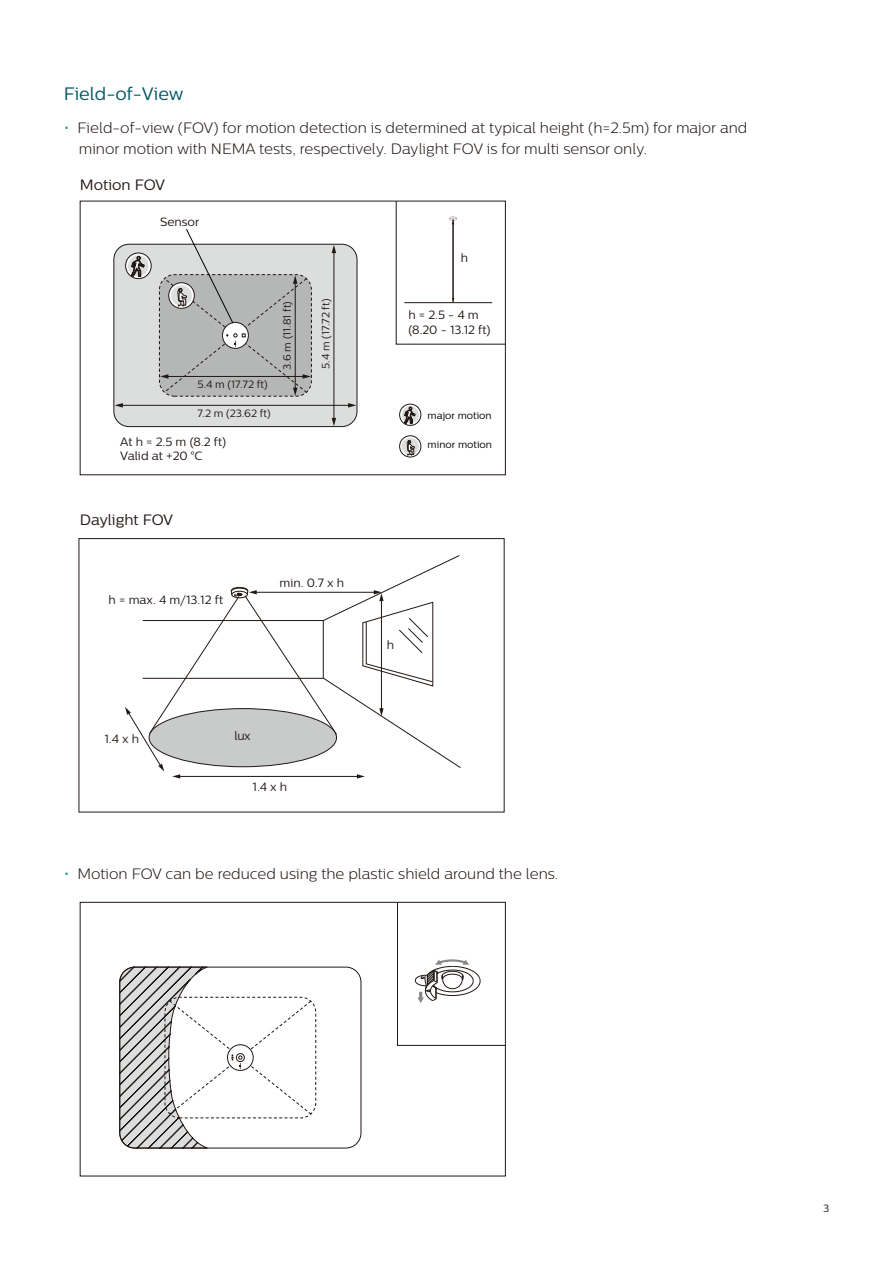
<style>
.page{position:relative;width:893px;height:1263px;background:#fff}
.page>*{position:absolute;margin:0;border:0;box-sizing:border-box;transform-origin:0 0}
.t1{font:18px "Centrale Sans";color:#025662}
.t2{font:300 15px/21px "Centrale Sans";color:#221815}
.t3{font:15px "Centrale Sans";letter-spacing:-.005em;color:#221815}
.t4{font:12px/14.1px "Centrale Sans";color:#221815}
.t5{font:10.65px "Centrale Sans";color:#221815}
.t6{font:10.5px "Centrale Sans";color:#221815}
.t7{font:10.05px "Centrale Sans";color:#000}
.s1{font-weight:400;color:#29a192}
</style>
<div class="page">
<div style="left:114px;top:244px;width:243px;height:183px;background:#dcdddd;border-radius:15px"></div>
<div style="left:113px;top:244px;width:244px;height:183px;border:1px solid #221815;border-radius:15px"></div>
<hr style="left:121px;top:405px;width:229px;height:1px;background:#221815">
<svg style="left:348px;top:403px;width:8px;height:5px"></svg>
<svg style="left:115px;top:403px;width:8px;height:5px"></svg>
<hr style="left:334px;top:252px;width:1px;height:167px;background:#221815">
<svg style="left:332px;top:245px;width:4px;height:8px"></svg>
<svg style="left:332px;top:418px;width:4px;height:8px"></svg>
<svg style="left:396px;top:203px;width:108px;height:142px"></svg>
<svg style="left:126px;top:253px;width:25px;height:26px"></svg>
<div style="left:125px;top:253px;width:26px;height:26px;border:1px solid #221815;border-radius:50%"></div>
<div style="left:128px;top:255px;width:21px;height:21px;background:#dcdddd;border-radius:50%"></div>
<svg style="left:131px;top:256px;width:13px;height:21px"></svg>
<svg style="left:160px;top:229px;width:151px;height:167px"></svg>
<div style="left:79px;top:538px;width:426px;height:274px;border:1px solid #221815"></div>
<svg style="left:119px;top:966px;width:193px;height:183px"></svg>
<div style="left:165px;top:997px;width:151px;height:121px;border:1px dashed #221815;border-radius:15px"></div>
<svg style="left:125px;top:555px;width:336px;height:223px"></svg>
<hr style="left:323px;top:620px;width:1px;height:58px;background:#221815">
<svg style="left:397px;top:902px;width:109px;height:144px"></svg>
<svg style="left:400px;top:404px;width:21px;height:21px"></svg>
<div style="left:399px;top:404px;width:22px;height:22px;border:1px solid #221815;border-radius:50%"></div>
<div style="left:402px;top:406px;width:17px;height:17px;background:#dcdddd;border-radius:50%"></div>
<svg style="left:404px;top:407px;width:11px;height:17px"></svg>
<svg style="left:400px;top:436px;width:21px;height:21px"></svg>
<div style="left:399px;top:435px;width:22px;height:22px;border:1px solid #221815;border-radius:50%"></div>
<div style="left:402px;top:438px;width:17px;height:17px;background:#dcdddd;border-radius:50%"></div>
<svg style="left:407px;top:440px;width:8px;height:15px"></svg>
<p class="t1" style="left:64px;top:84px;width:121px">Field-of-View</p>
<p class="t2" style="left:79px;top:117px;width:670px;text-indent:-15px"><span class="s1">•</span> Field-of-view (FOV) for motion detection is determined at typical height (h=2.5m) for major and minor motion with NEMA tests, respectively. Daylight FOV is for multi sensor only.</p>
<p class="t3" style="left:80px;top:176px;width:87px">Motion FOV</p>
<p class="t4" style="left:160px;top:214px;width:41px">Sensor</p>
<p class="t4" style="left:461px;top:251px;width:9px">h</p>
<p class="t5" style="left:198px;top:378px;width:72px">5.4 m (17.72 ft)</p>
<p class="t5" style="left:198px;top:407px;width:75px">7.2 m (23.62 ft)</p>
<p class="t4" style="left:120px;top:434px;width:107px">At h = 2.5 m (8.2 ft)<br>Valid at +20 °C</p>
<p class="t5" style="left:319px;top:369px;width:72px;rotate:-90deg">5.4 m (17.72 ft)</p>
<p class="t5" style="left:281px;top:370px;width:70px;rotate:-90deg">3.6 m (11.81 ft)</p>
<p class="t4" style="left:408px;top:307px;width:84px;line-height:15.1px">h = 2.5 - 4 m (8.20 - 13.12 ft)</p>
<p class="t7" style="left:428px;top:410px;width:66px">major motion</p>
<p class="t7" style="left:428px;top:438px;width:66px">minor motion</p>
<p class="t3" style="left:80px;top:511px;width:95px">Daylight FOV</p>
<p class="t4" style="left:109px;top:593px;width:116px">h = max. 4 m/13.12 ft</p>
<p class="t4" style="left:279px;top:575px;width:66px">min. 0.7 x h</p>
<p class="t4" style="left:387px;top:637px;width:9px">h</p>
<p class="t4" style="left:104px;top:732px;width:36px">1.4 x h</p>
<p class="t4" style="left:235px;top:729px;width:18px">lux</p>
<p class="t4" style="left:252px;top:779px;width:36px">1.4 x h</p>
<p class="t2" style="left:64px;top:863px;width:496px"><span class="s1">•</span> Motion FOV can be reduced using the plastic shield around the lens.</p>
<p class="t6" style="left:823px;top:1202px;width:8px">3</p>
</div>
